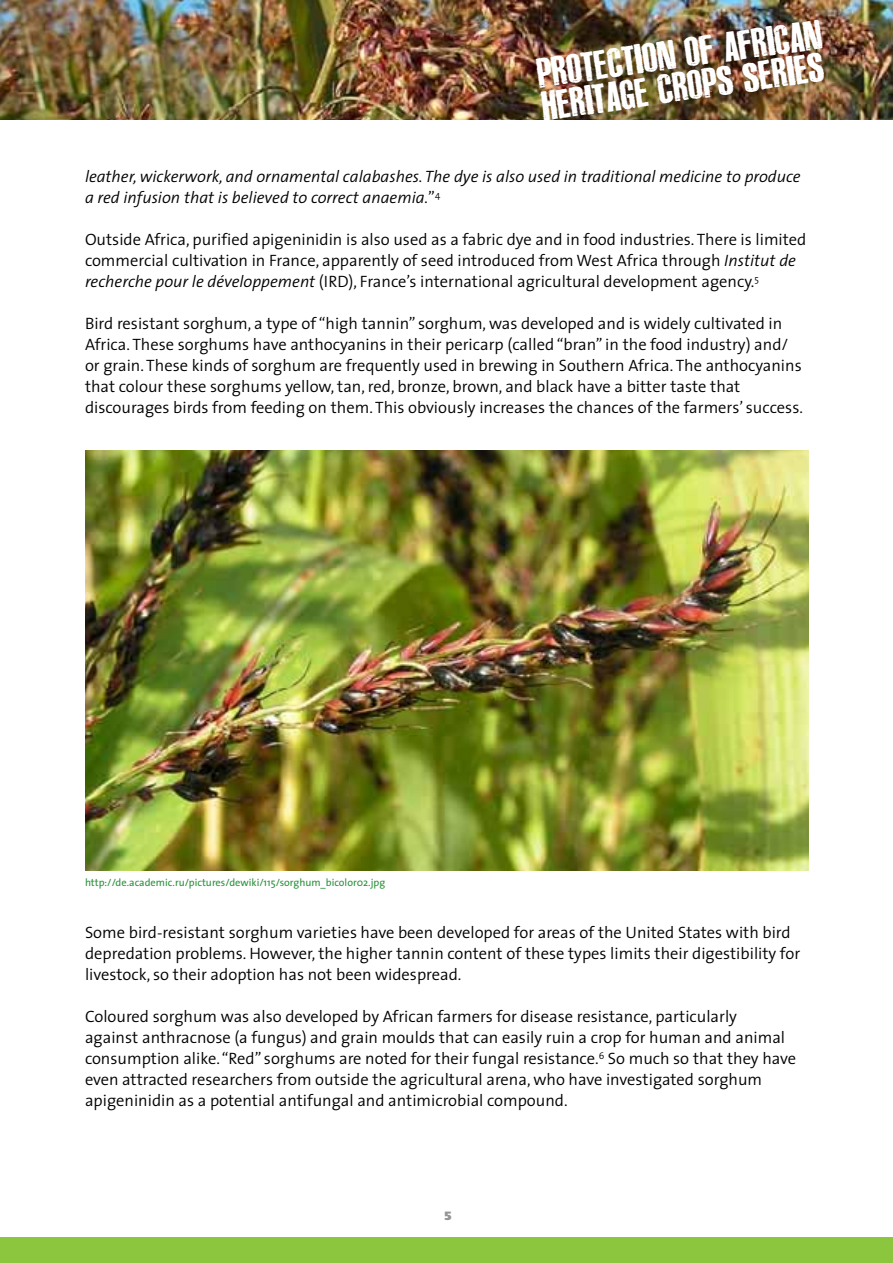
<style>
.page{position:relative;width:893px;height:1263px;background:#fff}
.page>*{position:absolute;margin:0;border:0;box-sizing:border-box;transform-origin:0 0}
.t1{font:34.35px/33px "Canard";color:#fff;scale:1.18 1}
.t2{font:300 16.5px/21px "The Sans";color:#000}
.t3{font:italic 300 16.5px/21px "The Sans";color:#000}
.t4{font:900 12px "Frutiger";color:#939598}
.t5{font:10.5px "The Sans";color:#28903a}
.s1{font-style:normal}
.s2{font-style:italic}
</style>
<div class="page">
<div style="left:1px;top:1237px;width:892px;height:26px;background:#8cc63f"></div>
<img style="left:85px;top:451px;width:724px;height:419px">
<img style="left:1px;top:0;width:892px;height:119px">
<h1 class="t1" style="left:535px;top:60px;width:245px;rotate:-8deg">PROTECTION OF AFRICAN<br>HERITAGE CROPS SERIES</h1>
<p class="t3" style="left:85px;top:168px;width:717px">leather, wickerwork, and ornamental calabashes. The dye is also used in traditional medicine to produce a red infusion that is believed to correct anaemia.<span class="s1">”</span><sup>4</sup></p>
<p class="t2" style="left:85px;top:231px;width:723px">Outside Africa, purified apigeninidin is also used as a fabric dye and in food industries. There is limited commercial cultivation in France, apparently of seed introduced from West Africa through <span class="s2">Institut de recherche pour le développement</span> (IRD), France’s international agricultural development agency.<sup>5</sup></p>
<p class="t2" style="left:85px;top:315px;width:719px">Bird resistant sorghum, a type of “high tannin” sorghum, was developed and is widely cultivated in Africa. These sorghums have anthocyanins in their pericarp (called “bran” in the food industry) and/ or grain. These kinds of sorghum are frequently used in brewing in Southern Africa. The anthocyanins that colour these sorghums yellow, tan, red, bronze, brown, and black have a bitter taste that discourages birds from feeding on them. This obviously increases the chances of the farmers’ success.</p>
<p class="t5" style="left:85px;top:879px;width:302px">http://de.academic.ru/pictures/dewiki/115/sorghum_bicolor02.jpg</p>
<p class="t2" style="left:85px;top:924px;width:717px">Some bird-resistant sorghum varieties have been developed for areas of the United States with bird depredation problems. However, the higher tannin content of these types limits their digestibility for livestock, so their adoption has not been widespread.</p>
<p class="t2" style="left:85px;top:1008px;width:713px">Coloured sorghum was also developed by African farmers for disease resistance, particularly<br>against anthracnose (a fungus) and grain moulds that can easily ruin a crop for human and animal consumption alike. “Red” sorghums are noted for their fungal resistance.<sup>6</sup> So much so that they have even attracted researchers from outside the agricultural arena, who have investigated sorghum apigeninidin as a potential antifungal and antimicrobial compound.</p>
<p class="t4" style="left:444px;top:1211px;width:9px">5</p>
</div>
